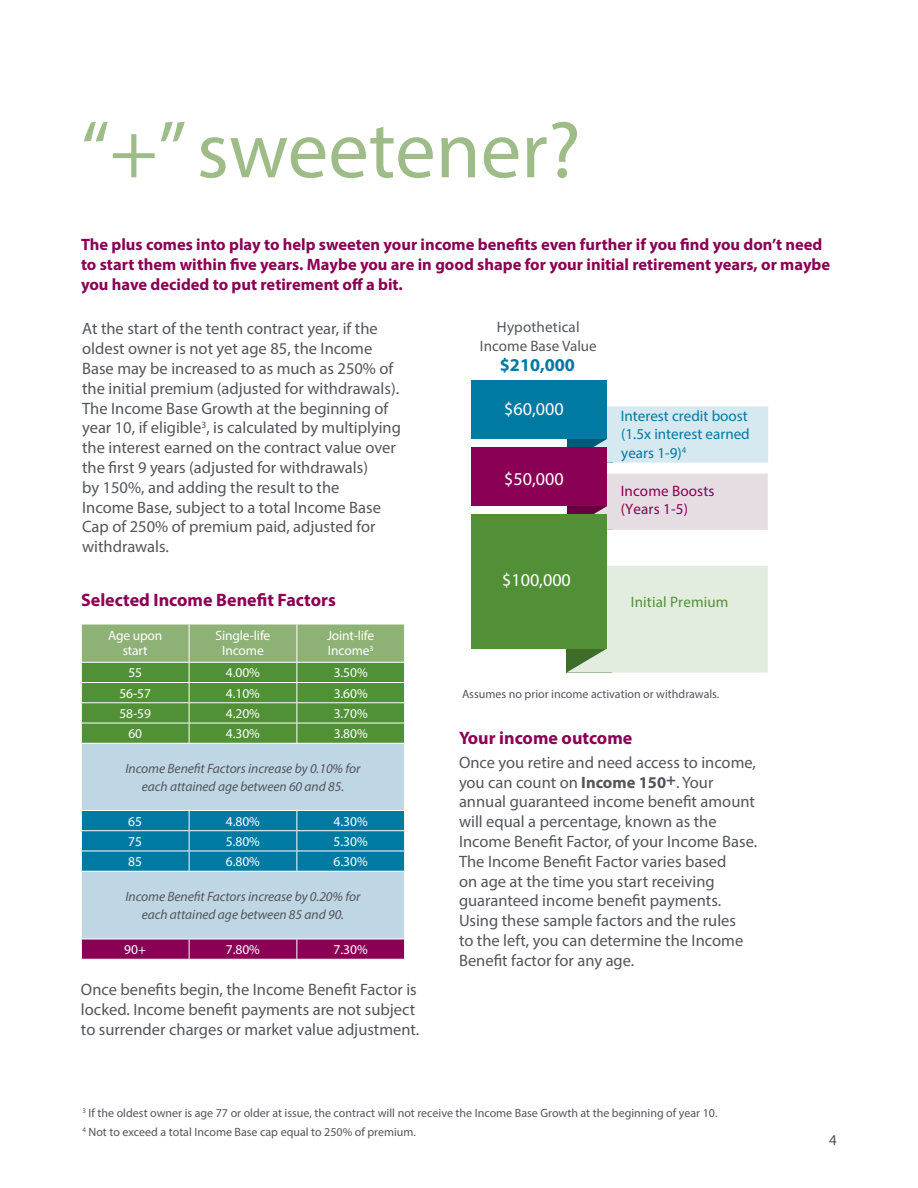
<style>
.page{position:relative;width:918px;height:1188px;background:#fff}
.page>*{position:absolute;margin:0;border:0;box-sizing:border-box;transform-origin:0 0}
.t1{font:81px "Myriad Pro";color:#9ebc88}
.t2{font:18.15px "Myriad Pro";color:#fff}
.t3{font:700 18.15px "Myriad Pro";color:#0079a3}
.t4{font:700 18px "Myriad Pro";color:#8a0054}
.t5{font:16.5px/19.8px "Myriad Pro";color:#53555c}
.t6{font:700 16.5px/19.8px "Myriad Pro";color:#8a0054}
.t7{font:15.15px/18.1px "Myriad Pro";color:#0079a3}
.t8{font:15.15px/18.1px "Myriad Pro";letter-spacing:.01em;color:#53565c;text-align:center}
.t9{font:15.15px/18.1px "Myriad Pro";letter-spacing:.01em;color:#8a0055}
.t10{font:15.15px "Myriad Pro";letter-spacing:.01em;color:#519036}
.t11{font:15px "Myriad Pro";color:#505259}
.t12{font:13.5px/15px "Myriad Pro";letter-spacing:-.01em;color:#fff;text-align:center}
.t13{font:italic 13.5px/18px "Myriad Pro";letter-spacing:-.005em;color:#53555c;text-align:center}
.t14{font:12px/18.5px "Myriad Pro";color:#53555c}
.s1{font-weight:700}
</style>
<div class="page">
<div style="left:567px;top:406px;width:201px;height:57px;background:#d6e9f0"></div>
<div style="left:567px;top:474px;width:201px;height:56px;background:#e6dde3"></div>
<div style="left:471px;top:448px;width:136px;height:58px;background:#8a0054"></div>
<div style="left:566px;top:566px;width:202px;height:107px;background:#e3eddf"></div>
<div style="left:471px;top:514px;width:135px;height:135px;background:#519036"></div>
<div style="left:471px;top:380px;width:136px;height:59px;background:#0079a3"></div>
<div style="left:82px;top:744px;width:322px;height:195px;background:#bfd6e5"></div>
<svg style="left:81px;top:624px;width:324px;height:119px;background:#72a45b"></svg>
<svg style="left:81px;top:810px;width:324px;height:61px;background:#1383a9"></svg>
<svg style="left:81px;top:940px;width:324px;height:19px;background:#8c0658"></svg>
<hr style="left:81px;top:871px;width:108px;height:1px;background:#fff">
<hr style="left:189px;top:871px;width:108px;height:1px;background:#fff">
<hr style="left:297px;top:871px;width:108px;height:1px;background:#fff">
<h1 class="t1" style="left:81px;top:100px;width:501px">“+” sweetener?</h1>
<p class="t6" style="left:81px;top:234px;width:751px">The plus comes into play to help sweeten your income benefits even further if you find you don’t need to start them within five years. Maybe you are in good shape for your initial retirement years, or maybe you have decided to put retirement off a bit.</p>
<p class="t8" style="left:480px;top:318px;width:118px">Hypothetical<br>Income Base Value</p>
<p class="t3" style="left:500px;top:353px;width:77px">$210,000</p>
<p class="t2" style="left:494px;top:398px;width:42px">$40,0</p>
<p class="t5" style="left:82px;top:319px;width:320px">At the start of the tenth contract year, if the oldest owner is not yet age 85, the Income Base may be increased to as much as 250% of the initial premium (adjusted for withdrawals).<br>The Income Base Growth at the beginning of year 10, if eligible<sup>3</sup>, is calculated by multiplying the interest earned on the contract value over the first 9 years (adjusted for withdrawals)<br>by 150%, and adding the result to the<br>Income Base, subject to a total Income Base Cap of 250% of premium paid, adjusted for withdrawals.</p>
<p class="t2" style="left:504px;top:397px;width:61px">$60,000</p>
<p class="t7" style="left:621px;top:407px;width:131px">Interest credit boost (1.5x interest earned years 1-9)<sup>4</sup></p>
<p class="t2" style="left:504px;top:468px;width:61px">$50,000</p>
<p class="t9" style="left:621px;top:481px;width:95px">Income Boosts (Years 1-5)</p>
<p class="t4" style="left:81px;top:589px;width:256px">Selected Income Benefit Factors</p>
<p class="t12" style="left:108px;top:628px;width:56px">Age upon start</p>
<p class="t12" style="left:216px;top:628px;width:56px">Single-life<br>Income</p>
<p class="t12" style="left:327px;top:628px;width:49px;text-align:left">Joint-life<br>Income<sup>3</sup></p>
<p class="t12" style="left:128px;top:665px;width:15px">55</p>
<p class="t12" style="left:226px;top:665px;width:36px">4.00%</p>
<p class="t12" style="left:334px;top:665px;width:36px">3.50%</p>
<p class="t12" style="left:119px;top:685px;width:33px">56-57</p>
<p class="t12" style="left:226px;top:685px;width:36px">4.10%</p>
<p class="t12" style="left:334px;top:685px;width:36px">3.60%</p>
<p class="t12" style="left:119px;top:706px;width:33px">58-59</p>
<p class="t12" style="left:226px;top:706px;width:36px">4.20%</p>
<p class="t12" style="left:334px;top:706px;width:36px">3.70%</p>
<p class="t12" style="left:128px;top:726px;width:15px">60</p>
<p class="t12" style="left:226px;top:726px;width:36px">4.30%</p>
<p class="t12" style="left:334px;top:726px;width:36px">3.80%</p>
<p class="t13" style="left:126px;top:759px;width:236px">Income Benefit Factors increase by 0.10% for each attained age between 60 and 85.</p>
<p class="t12" style="left:128px;top:813px;width:15px">65</p>
<p class="t12" style="left:226px;top:813px;width:36px">4.80%</p>
<p class="t12" style="left:334px;top:813px;width:36px">4.30%</p>
<p class="t12" style="left:128px;top:834px;width:15px">75</p>
<p class="t12" style="left:226px;top:834px;width:36px">5.80%</p>
<p class="t12" style="left:334px;top:834px;width:36px">5.30%</p>
<p class="t12" style="left:128px;top:854px;width:15px">85</p>
<p class="t12" style="left:226px;top:854px;width:36px">6.80%</p>
<p class="t12" style="left:334px;top:854px;width:36px">6.30%</p>
<p class="t13" style="left:125px;top:887px;width:236px">Income Benefit Factors increase by 0.20% for each attained age between 85 and 90.</p>
<p class="t12" style="left:124px;top:942px;width:23px">90+</p>
<p class="t12" style="left:226px;top:942px;width:36px">7.80%</p>
<p class="t12" style="left:334px;top:942px;width:36px">7.30%</p>
<p class="t5" style="left:81px;top:979px;width:340px">Once benefits begin, the Income Benefit Factor is locked. Income benefit payments are not subject to surrender charges or market value adjustment.</p>
<p class="t2" style="left:502px;top:568px;width:70px">$100,000</p>
<p class="t10" style="left:631px;top:593px;width:99px">Initial Premium</p>
<p class="t14" style="left:462px;top:684px;width:259px">Assumes no prior income activation or withdrawals.</p>
<p class="t4" style="left:459px;top:727px;width:175px">Your income outcome</p>
<p class="t5" style="left:459px;top:752px;width:300px">Once you retire and need access to income, you can count on <span class="s1">Income 150</span><sup>+</sup>. Your annual guaranteed income benefit amount will equal a percentage, known as the Income Benefit Factor, of your Income Base.<br>The Income Benefit Factor varies based<br>on age at the time you start receiving guaranteed income benefit payments.<br>Using these sample factors and the rules<br>to the left, you can determine the Income Benefit factor for any age.</p>
<p class="t14" style="left:82px;top:1104px;width:637px"><sup>3</sup> If the oldest owner is age 77 or older at issue, the contract will not receive the Income Base Growth at the beginning of year 10.<br><sup>4</sup> Not to exceed a total Income Base cap equal to 250% of premium.</p>
<p class="t11" style="left:829px;top:1131px;width:9px">4</p>
</div>
